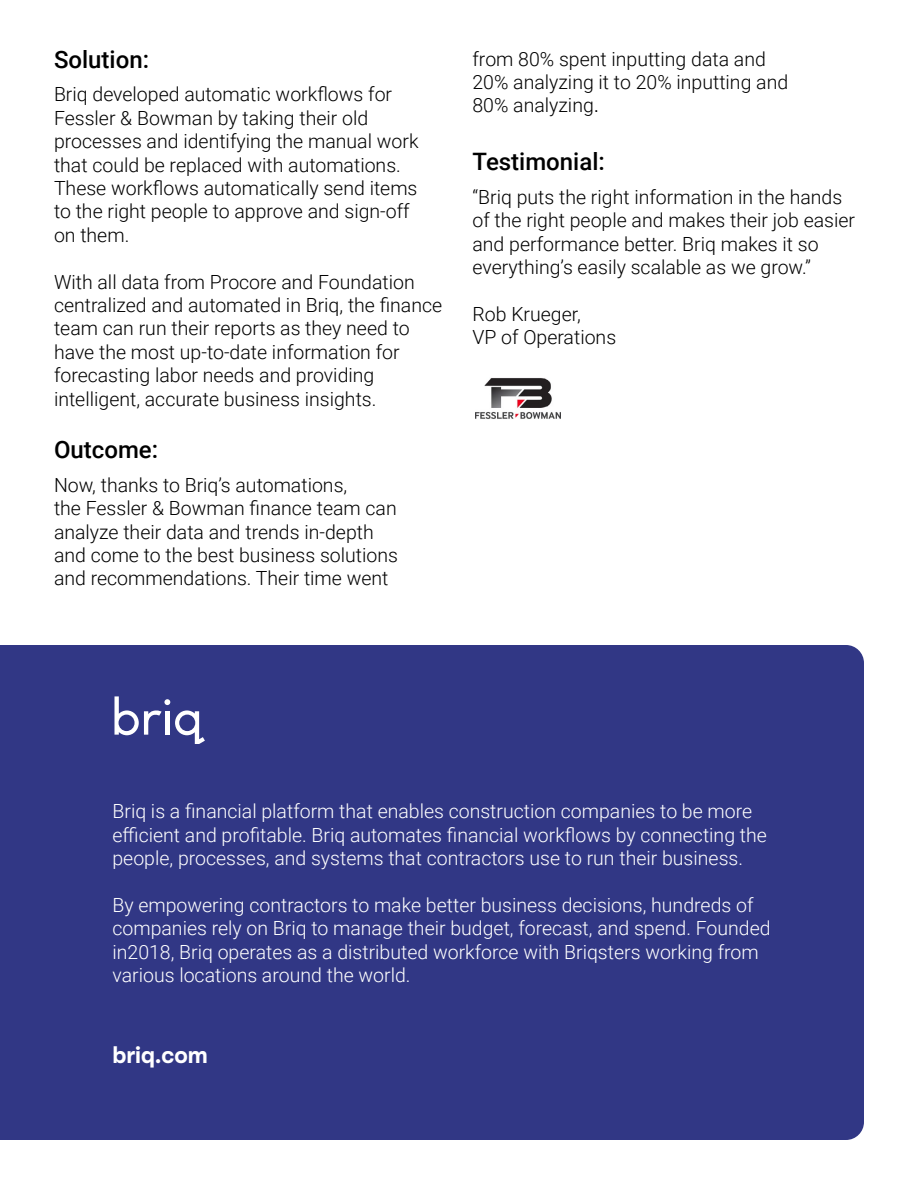
<style>
.page{position:relative;width:918px;height:1188px;background:#fff}
.page>*{position:absolute;margin:0;border:0;box-sizing:border-box;transform-origin:0 0}
.t1{font:500 24px "Roboto";color:#000}
.t2{font:700 24px "Tenon";color:#fff}
.t3{font:300 19.5px/23.4px "Roboto";color:#000}
.t4{font:300 19.5px/23.4px "Roboto";color:#fff}
.s1{font-family:"Archivo";font-weight:600}
</style>
<div class="page">
<img style="left:476px;top:378px;width:85px;height:41px">
<div style="left:0;top:645px;width:864px;height:495px;background:#313785"></div>
<svg style="left:115px;top:696px;width:90px;height:48px"></svg>
<p class="t1" style="left:54px;top:42px;width:97px">Solution:</p>
<p class="t3" style="left:54px;top:82px;width:366px">Briq developed automatic workflows for Fessler &amp; Bowman by taking their old processes and identifying the manual work that could be replaced with automations.<br>These workflows automatically send items to the right people to approve and sign-off on them.</p>
<p class="t3" style="left:54px;top:269px;width:390px">With all data from Procore and Foundation centralized and automated in Briq, the finance team can run their reports as they need to have the most up-to-date information for forecasting labor needs and providing intelligent, accurate business insights.</p>
<p class="t1" style="left:54px;top:432px;width:106px">Outcome:</p>
<p class="t3" style="left:54px;top:472px;width:346px">Now, thanks to Briq’s automations,<br>the Fessler &amp; Bowman finance team can analyze their data and trends in-depth and come to the best business solutions and recommendations. Their time went</p>
<p class="t3" style="left:473px;top:46px;width:317px">from 80% spent inputting data and<br>20% analyzing it to 20% inputting and<br>80% analyzing<span class="s1">.</span></p>
<p class="t1" style="left:472px;top:145px;width:134px">Testimonial:</p>
<p class="t3" style="left:472px;top:185px;width:384px">“Briq puts the right information in the hands of the right people and makes their job easier and performance better. Briq makes it so everything’s easily scalable as we grow.”</p>
<p class="t3" style="left:472px;top:302px;width:145px">Rob Krueger,<br>VP of Operations</p>
<p class="t4" style="left:112px;top:799px;width:656px">Briq is a financial platform that enables construction companies to be more efficient and profitable. Briq automates financial workflows by connecting the people, processes, and systems that contractors use to run their business.</p>
<p class="t4" style="left:112px;top:892px;width:660px">By empowering contractors to make better business decisions, hundreds of companies rely on Briq to manage their budget, forecast, and spend. Founded in2018, Briq operates as a distributed workforce with Briqsters working from various locations around the world.</p>
<p class="t2" style="left:112px;top:1043px;width:97px">briq.com</p>
</div>
